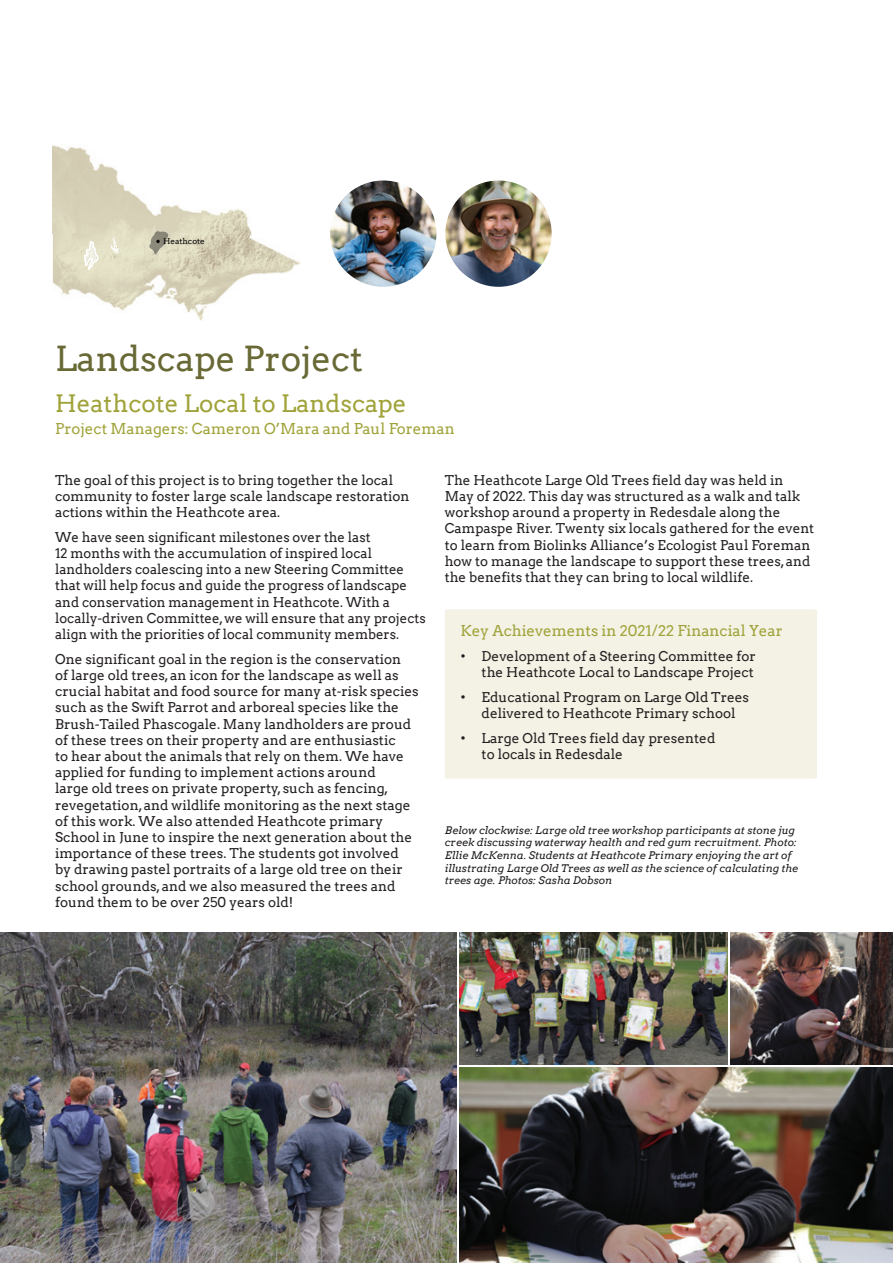
<style>
.page{position:relative;width:893px;height:1263px;background:#fff}
.page>*{position:absolute;margin:0;border:0;box-sizing:border-box;transform-origin:0 0}
.t1{font:34.5px "Arvo";color:#686935}
.t2{font:24px "Arvo";color:#a0a339}
.t3{font:15px "Arvo";color:#a0a339}
.t4{font:13.5px/16.2px "Arvo";color:#231f20}
.t5{font:italic 10.5px/12.6px "Arvo";color:#231f20}
.t6{font:7.95px "Arvo";color:#050504}
</style>
<div class="page">
<div style="left:445px;top:609px;width:372px;height:170px;background:#f3f2e5;border-radius:2px"></div>
<img style="left:731px;top:932px;width:162px;height:132px">
<img style="left:459px;top:932px;width:269px;height:132px">
<img style="left:53px;top:145px;width:248px;height:176px">
<img style="left:149px;top:231px;width:19px;height:24px">
<svg style="left:111px;top:238px;width:9px;height:16px"></svg>
<svg style="left:84px;top:242px;width:14px;height:28px"></svg>
<svg style="left:156px;top:240px;width:4px;height:3px"></svg>
<img style="left:330px;top:180px;width:106px;height:107px;border-radius:53px">
<img style="left:445px;top:180px;width:107px;height:107px;border-radius:53px">
<img style="left:459px;top:1067px;width:434px;height:196px">
<img style="left:0;top:932px;width:456px;height:331px">
<p class="t6" style="left:163px;top:236px;width:43px">Heathcote</p>
<h1 class="t1" style="left:55px;top:337px;width:309px">Landscape Project</h1>
<h2 class="t2" style="left:55px;top:389px;width:353px">Heathcote Local to Landscape</h2>
<p class="t3" style="left:55px;top:420px;width:401px">Project Managers: Cameron O’Mara and Paul Foreman</p>
<p class="t4" style="left:55px;top:472px;width:356px">The goal of this project is to bring together the local community to foster large scale landscape restoration actions within the Heathcote area.</p>
<p class="t4" style="left:55px;top:529px;width:372px">We have seen significant milestones over the last<br>12 months with the accumulation of inspired local landholders coalescing into a new Steering Committee that will help focus and guide the progress of landscape and conservation management in Heathcote. With a locally-driven Committee, we will ensure that any projects align with the priorities of local community members.</p>
<p class="t4" style="left:55px;top:651px;width:365px">One significant goal in the region is the conservation<br>of large old trees, an icon for the landscape as well as crucial habitat and food source for many at-risk species such as the Swift Parrot and arboreal species like the Brush-Tailed Phascogale. Many landholders are proud of these trees on their property and are enthusiastic<br>to hear about the animals that rely on them. We have applied for funding to implement actions around<br>large old trees on private property, such as fencing, revegetation, and wildlife monitoring as the next stage of this work. We also attended Heathcote primary School in June to inspire the next generation about the importance of these trees. The students got involved<br>by drawing pastel portraits of a large old tree on their school grounds, and we also measured the trees and found them to be over 250 years old!</p>
<p class="t4" style="left:445px;top:472px;width:371px">The Heathcote Large Old Trees field day was held in May of 2022. This day was structured as a walk and talk workshop around a property in Redesdale along the Campaspe River. Twenty six locals gathered for the event to learn from Biolinks Alliance’s Ecologist Paul Foreman how to manage the landscape to support these trees, and the benefits that they can bring to local wildlife.</p>
<p class="t3" style="left:460px;top:622px;width:324px">Key Achievements in 2021/22 Financial Year</p>
<p class="t4" style="left:460px;top:648px;width:297px;text-align:right">• Development of a Steering Committee for the Heathcote Local to Landscape Project</p>
<p class="t4" style="left:460px;top:689px;width:290px;text-align:center">• Educational Program on Large Old Trees delivered to Heathcote Primary school</p>
<p class="t4" style="left:482px;top:730px;width:235px;text-indent:-21px">• Large Old Trees field day presented to locals in Redesdale</p>
<p class="t5" style="left:445px;top:823px;width:355px">Below clockwise: Large old tree workshop participants at stone jug creek discussing waterway health and red gum recruitment. Photo:<br>Ellie McKenna. Students at Heathcote Primary enjoying the art of illustrating Large Old Trees as well as the science of calculating the trees age. Photos: Sasha Dobson</p>
</div>
